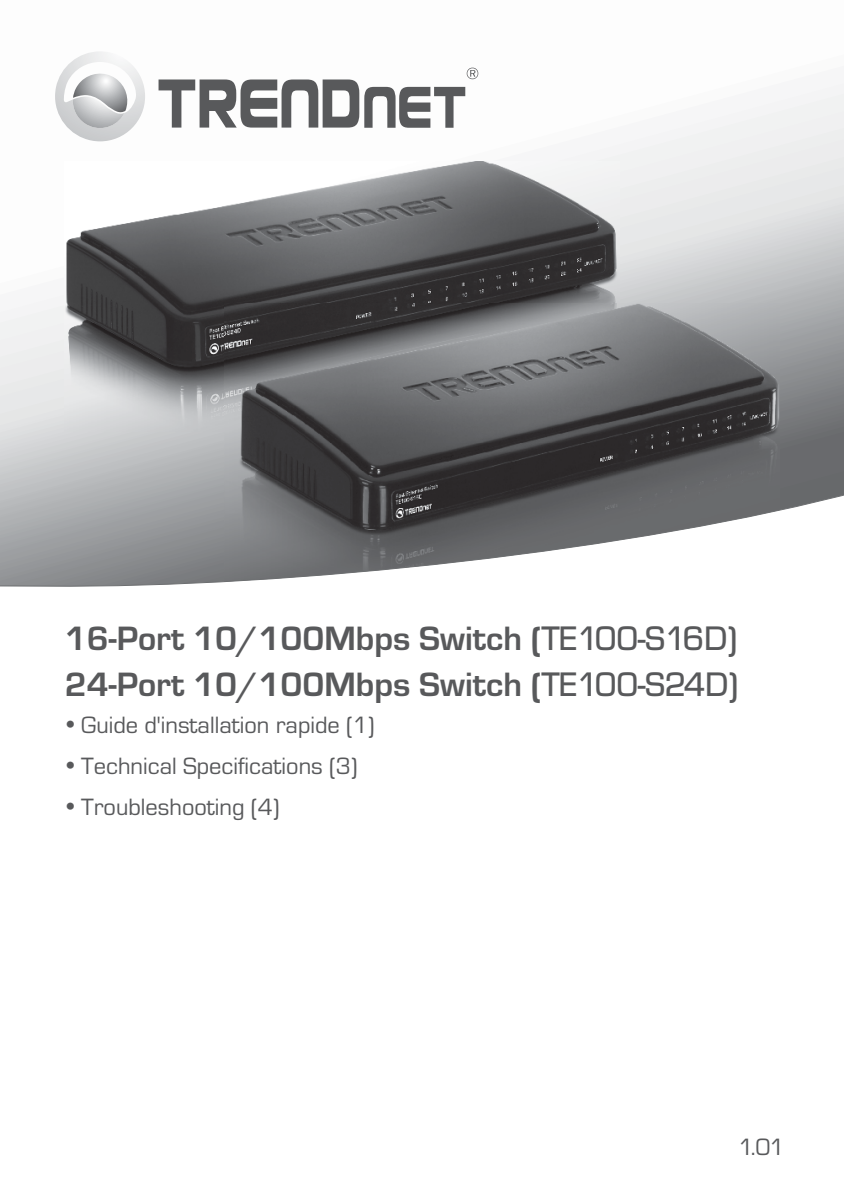
<style>
.page{position:relative;width:844px;height:1191px;background:#fff}
.page>*{position:absolute;margin:0;border:0;box-sizing:border-box;transform-origin:0 0}
.t1{font:700 35px/45.5px "Eurostile";color:#58595b}
.t2{font:24.5px/40.9px "Eurostile";color:#58595b}
.t3{font:24.5px "Eurostile T";color:#58595b}
.s1{font-family:"Eurostile T"}
</style>
<div class="page">
<svg style="left:0;top:67px;width:843px;height:520px"></svg>
<svg style="left:55px;top:51px;width:90px;height:90px"></svg>
<svg style="left:158px;top:68px;width:320px;height:60px"></svg>
<h1 class="t1" style="left:65px;top:619px;width:674px">16-Port 10/100Mbps Switch (<span class="s1">TE100-S16D)<br></span>24-Port 10/100Mbps Switch (<span class="s1">TE100-S24D)</span></h1>
<p class="t2" style="left:81px;top:707px;width:295px">Guide d'installation rapide (1)<br>Technical Specifications (3)<br>Troubleshooting (4)</p>
<p class="t3" style="left:738px;top:1135px;width:48px">1.01</p>
</div>
